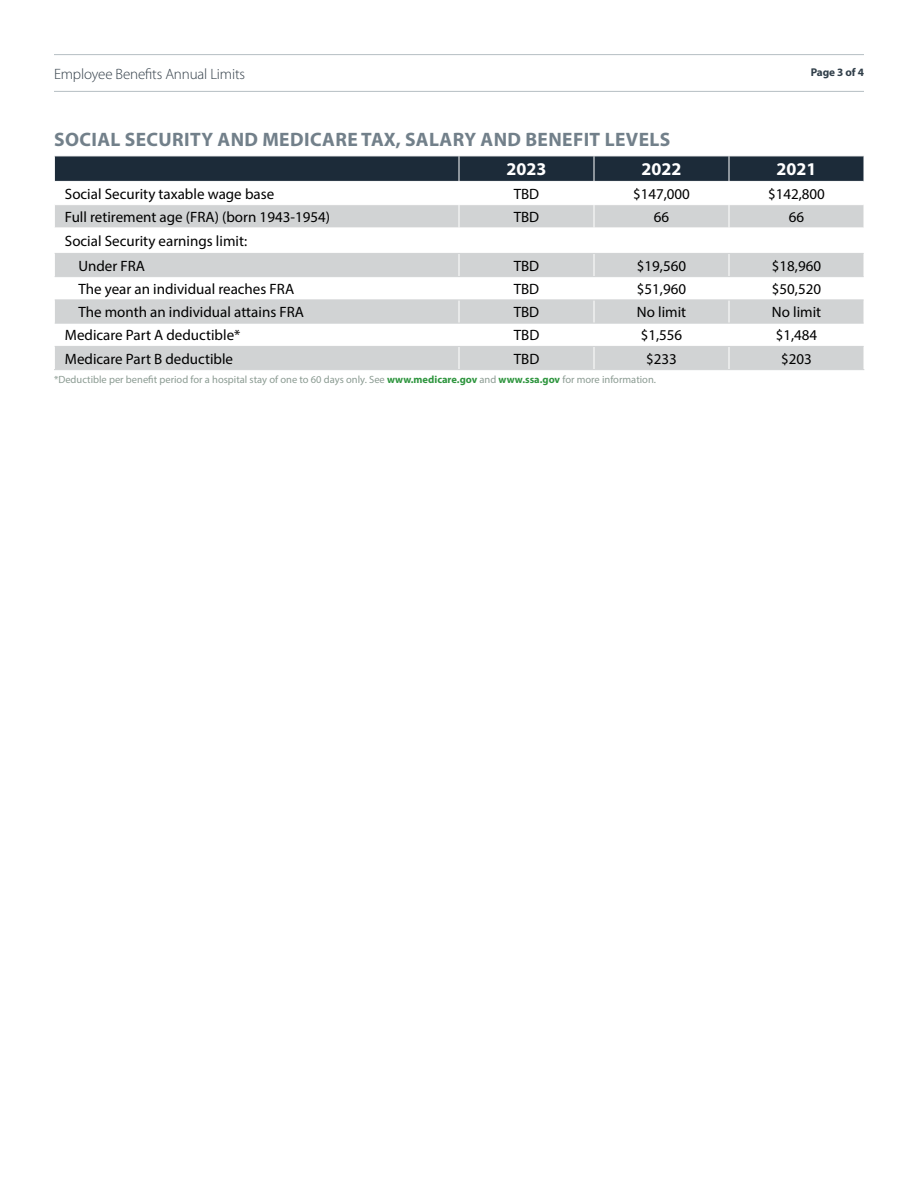
<style>
.page{position:relative;width:918px;height:1188px;background:#fff}
.page>*{position:absolute;margin:0;border:0;box-sizing:border-box;transform-origin:0 0}
.t1{font:700 19.5px "Myriad Pro";letter-spacing:.02em;color:#72808a}
.t2{font:700 18px "Myriad Pro";color:#fff}
.t3{font:15px/24.3px "Myriad Pro";color:#000}
.t4{font:300 15px "Myriad Pro";letter-spacing:-.01em;color:#323e48}
.t5{font:700 11.25px "Myriad Pro";letter-spacing:-.01em;color:#303e49}
.t6{font:10.5px "Myriad Pro";color:#8b9b92}
.s1{font-weight:700;color:#2e953e}
</style>
<div class="page">
<hr style="left:54px;top:54px;width:810px;height:1px;background:#bdc5c9">
<hr style="left:54px;top:91px;width:810px;height:1px;background:#bdc5c9">
<svg style="left:54px;top:156px;width:810px;height:213px"></svg>
<hr style="left:55px;top:253px;width:404px;height:1px;background:#d1d3d4">
<hr style="left:459px;top:253px;width:135px;height:1px;background:#d1d3d4">
<hr style="left:594px;top:253px;width:135px;height:1px;background:#d1d3d4">
<hr style="left:729px;top:253px;width:135px;height:1px;background:#d1d3d4">
<hr style="left:55px;top:276px;width:404px;height:1px;background:#d1d3d4">
<hr style="left:459px;top:276px;width:135px;height:1px;background:#d1d3d4">
<hr style="left:594px;top:276px;width:135px;height:1px;background:#d1d3d4">
<hr style="left:729px;top:276px;width:135px;height:1px;background:#d1d3d4">
<hr style="left:55px;top:300px;width:404px;height:1px;background:#d1d3d4">
<hr style="left:459px;top:300px;width:135px;height:1px;background:#d1d3d4">
<hr style="left:594px;top:300px;width:135px;height:1px;background:#d1d3d4">
<hr style="left:729px;top:300px;width:135px;height:1px;background:#d1d3d4">
<hr style="left:55px;top:323px;width:404px;height:1px;background:#d1d3d4">
<hr style="left:459px;top:323px;width:135px;height:1px;background:#d1d3d4">
<hr style="left:594px;top:323px;width:135px;height:1px;background:#d1d3d4">
<hr style="left:729px;top:323px;width:135px;height:1px;background:#d1d3d4">
<hr style="left:55px;top:346px;width:404px;height:1px;background:#d1d3d4">
<hr style="left:459px;top:346px;width:135px;height:1px;background:#d1d3d4">
<hr style="left:594px;top:346px;width:135px;height:1px;background:#d1d3d4">
<hr style="left:729px;top:346px;width:135px;height:1px;background:#d1d3d4">
<hr style="left:54px;top:369px;width:405px;height:1px;background:#d1d3d4">
<hr style="left:459px;top:369px;width:135px;height:1px;background:#d1d3d4">
<hr style="left:594px;top:369px;width:135px;height:1px;background:#d1d3d4">
<hr style="left:729px;top:369px;width:135px;height:1px;background:#d1d3d4">
<p class="t4" style="left:54px;top:65px;width:193px">Employee Benefits Annual Limits</p>
<p class="t5" style="left:811px;top:65px;width:55px">Page 3 of 4</p>
<h1 class="t1" style="left:54px;top:126px;width:618px">SOCIAL SECURITY AND MEDICARE TAX, SALARY AND BENEFIT LEVELS</h1>
<p class="t2" style="left:507px;top:158px;width:41px">2023</p>
<p class="t2" style="left:642px;top:158px;width:41px">2022</p>
<p class="t2" style="left:777px;top:158px;width:41px">2021</p>
<p class="t3" style="left:65px;top:181px;width:211px">Social Security taxable wage base</p>
<p class="t3" style="left:514px;top:181px;width:27px">TBD</p>
<p class="t3" style="left:633px;top:181px;width:58px">$147,000</p>
<p class="t3" style="left:768px;top:181px;width:58px">$142,800</p>
<p class="t3" style="left:65px;top:204px;width:267px">Full retirement age (FRA) (born 1943-1954)</p>
<p class="t3" style="left:514px;top:204px;width:27px">TBD</p>
<p class="t3" style="left:654px;top:204px;width:17px">66</p>
<p class="t3" style="left:789px;top:204px;width:17px">66</p>
<p class="t3" style="left:78px;top:229px;width:170px;text-indent:-14px">Social Security earnings limit:<br>Under FRA</p>
<p class="t3" style="left:514px;top:253px;width:27px">TBD</p>
<p class="t3" style="left:637px;top:253px;width:51px">$19,560</p>
<p class="t3" style="left:772px;top:253px;width:51px">$18,960</p>
<p class="t3" style="left:78px;top:276px;width:217px">The year an individual reaches FRA</p>
<p class="t3" style="left:514px;top:276px;width:27px">TBD</p>
<p class="t3" style="left:637px;top:276px;width:51px">$51,960</p>
<p class="t3" style="left:772px;top:276px;width:51px">$50,520</p>
<p class="t3" style="left:78px;top:300px;width:227px">The month an individual attains FRA</p>
<p class="t3" style="left:514px;top:300px;width:27px">TBD</p>
<p class="t3" style="left:637px;top:300px;width:51px">No limit</p>
<p class="t3" style="left:772px;top:300px;width:51px">No limit</p>
<p class="t3" style="left:65px;top:323px;width:177px">Medicare Part A deductible*</p>
<p class="t3" style="left:514px;top:323px;width:27px">TBD</p>
<p class="t3" style="left:641px;top:323px;width:43px">$1,556</p>
<p class="t3" style="left:776px;top:323px;width:43px">$1,484</p>
<p class="t3" style="left:65px;top:346px;width:170px">Medicare Part B deductible</p>
<p class="t3" style="left:514px;top:346px;width:27px">TBD</p>
<p class="t3" style="left:646px;top:346px;width:32px">$233</p>
<p class="t3" style="left:781px;top:346px;width:32px">$203</p>
<p class="t6" style="left:54px;top:373px;width:604px">*Deductible per benefit period for a hospital stay of one to 60 days only. See <span class="s1">www.medicare.gov</span> and <span class="s1">www.ssa.gov</span> for more information.</p>
</div>
